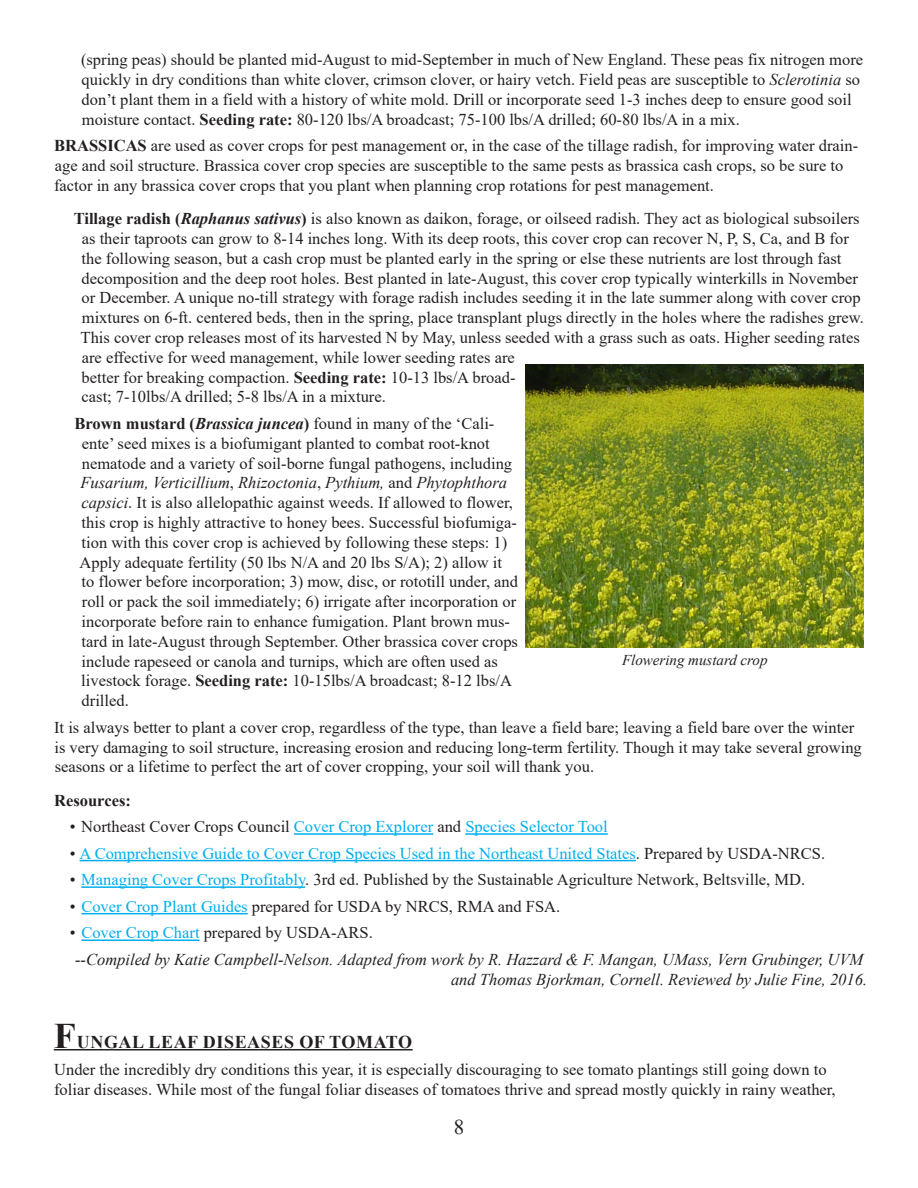
<style>
.page{position:relative;width:918px;height:1188px;background:#fff}
.page>*{position:absolute;margin:0;border:0;box-sizing:border-box;transform-origin:0 0}
.t1{font:21px "Times New Roman";color:#231f20}
.t2{font:700 18px "Times New Roman";letter-spacing:.035em;color:#231f20}
.Bulleted_List{font:16.5px/19.8px "Times New Roman";color:#231f20}
.Main_text{font:16.5px/19.8px "Times New Roman";color:#231f20}
.t3{font:16.5px "Times New Roman";color:#00aeef}
.Credits{font:italic 16.5px/19.8px "Times New Roman";color:#231f20;text-align:right}
.Paragraph_Heading{font:700 16.5px "Times New Roman";color:#231f20}
.t4{font:italic 15px "Times New Roman";color:#231f20}
.s1{font-style:italic}
.s2{font-weight:700}
.s3{font-weight:700;font-style:italic}
.s4{color:#231f20}
.s5{color:#00aeef}
.s6{font-size:36px}
</style>
<div class="page">
<hr style="left:294px;top:833px;width:139px;height:2px;background:#00aeef">
<hr style="left:465px;top:833px;width:143px;height:2px;background:#00aeef">
<hr style="left:80px;top:860px;width:556px;height:1px;background:#00aeef">
<hr style="left:81px;top:886px;width:224px;height:2px;background:#00aeef">
<hr style="left:81px;top:913px;width:167px;height:1px;background:#00aeef">
<hr style="left:81px;top:939px;width:119px;height:2px;background:#00aeef">
<hr style="left:54px;top:1049px;width:359px;height:1px;background:#231f20">
<img style="left:526px;top:365px;width:338px;height:282px">
<p class="Bulleted_List" style="left:81px;top:49px;width:784px">(spring peas) should be planted mid-August to mid-September in much of New England. These peas fix nitrogen more quickly in dry conditions than white clover, crimson clover, or hairy vetch. Field peas are susceptible to <span class="s1">Sclerotinia</span> so don’t plant them in a field with a history of white mold. Drill or incorporate seed 1-3 inches deep to ensure good soil moisture contact. <span class="s2">Seeding rate:</span> 80-120 lbs/A broadcast; 75-100 lbs/A drilled; 60-80 lbs/A in a mix.</p>
<p class="Main_text" style="left:54px;top:135px;width:806px"><span class="s2">BRASSICAS</span> are used as cover crops for pest management or, in the case of the tillage radish, for improving water drain&shy;age and soil structure. Brassica cover crop species are susceptible to the same pests as brassica cash crops, so be sure to factor in any brassica cover crops that you plant when planning crop rotations for pest management.</p>
<p class="Bulleted_List" style="left:81px;top:208px;width:785px;text-indent:-7px"><span class="s2">Tillage radish (</span><span class="s3">Raphanus sativus</span><span class="s2">)</span> is also known as daikon, forage, or oilseed radish. They act as biological subsoilers as their taproots can grow to 8-14 inches long. With its deep roots, this cover crop can recover N, P, S, Ca, and B for the following season, but a cash crop must be planted early in the spring or else these nutrients are lost through fast decomposition and the deep root holes. Best planted in late-August, this cover crop typically winterkills in November or December. A unique no-till strategy with forage radish includes seeding it in the late summer along with cover crop mixtures on 6-ft. centered beds, then in the spring, place transplant plugs directly in the holes where the radishes grew.<br>This cover crop releases most of its harvested N by May, unless seeded with a grass such as oats. Higher seeding rates are effective for weed management, while lower seeding rates are<br>better for breaking compaction. <span class="s2">Seeding rate:</span> 10-13 lbs/A broad-<br>cast; 7-10lbs/A drilled; 5-8 lbs/A in a mixture.</p>
<p class="Bulleted_List" style="left:80px;top:413px;width:440px;text-indent:-5px"><span class="s2">Brown mustard (</span><span class="s3">Brassica juncea</span><span class="s2">)</span> found in many of the ‘Cali&shy;ente’ seed mixes is a biofumigant planted to combat root-knot nematode and a variety of soil-borne fungal pathogens, including <span class="s1">Fusarium, Verticillium</span>, <span class="s1">Rhizoctonia</span>, <span class="s1">Pythium,</span> and <span class="s1">Phytophthora capsici</span>. It is also allelopathic against weeds. If allowed to flower, this crop is highly attractive to honey bees. Successful biofumiga&shy;tion with this cover crop is achieved by following these steps: 1)<br>Apply adequate fertility (50 lbs N/A and 20 lbs S/A); 2) allow it to flower before incorporation; 3) mow, disc, or rototill under, and roll or pack the soil immediately; 6) irrigate after incorporation or incorporate before rain to enhance fumigation. Plant brown mus&shy;tard in late-August through September. Other brassica cover crops include rapeseed or canola and turnips, which are often used as livestock forage. <span class="s2">Seeding rate:</span> 10-15lbs/A broadcast; 8-12 lbs/A drilled.</p>
<p class="Main_text" style="left:54px;top:717px;width:809px">It is always better to plant a cover crop, regardless of the type, than leave a field bare; leaving a field bare over the winter is very damaging to soil structure, increasing erosion and reducing long-term fertility. Though it may take several growing seasons or a lifetime to perfect the art of cover cropping, your soil will thank you.</p>
<p class="Paragraph_Heading" style="left:54px;top:788px;width:78px">Resources:</p>
<p class="t3" style="left:70px;top:815px;width:539px"><span class="s4">• Northeast Cover Crops Council</span> Cover Crop Explorer <span class="s4">and</span> Species Selector Tool</p>
<p class="t3" style="left:70px;top:842px;width:757px"><span class="s4">•</span> A Comprehensive Guide to Cover Crop Species Used in the Northeast United States<span class="s4">. Prepared by USDA-NRCS.</span></p>
<p class="Bulleted_List" style="left:70px;top:869px;width:737px">• <span class="s5">Managing Cover Crops Profitably</span>. 3rd ed. Published by the Sustainable Agriculture Network, Beltsville, MD.</p>
<p class="Bulleted_List" style="left:70px;top:896px;width:492px">• <span class="s5">Cover Crop Plant Guides</span> prepared for USDA by NRCS, RMA and FSA.</p>
<p class="Bulleted_List" style="left:70px;top:922px;width:304px">• <span class="s5">Cover Crop Chart</span> prepared by USDA-ARS.</p>
<p class="Credits" style="left:75px;top:949px;width:794px">--Compiled by Katie Campbell-Nelson. Adapted from work by R. Hazzard &amp; F. Mangan, UMass, Vern Grubinger, UVM and Thomas Bjorkman, Cornell. Reviewed by Julie Fine, 2016.</p>
<p class="t2" style="left:54px;top:1029px;width:360px"><span class="s6">F</span>UNGAL LEAF DISEASES OF TOMATO</p>
<p class="Main_text" style="left:54px;top:1059px;width:783px">Under the incredibly dry conditions this year, it is especially discouraging to see tomato plantings still going down to foliar diseases. While most of the fungal foliar diseases of tomatoes thrive and spread mostly quickly in rainy weather,</p>
<p class="t4" style="left:622px;top:649px;width:147px">Flowering mustard crop</p>
<p class="t1" style="left:454px;top:1112px;width:12px">8</p>
</div>
